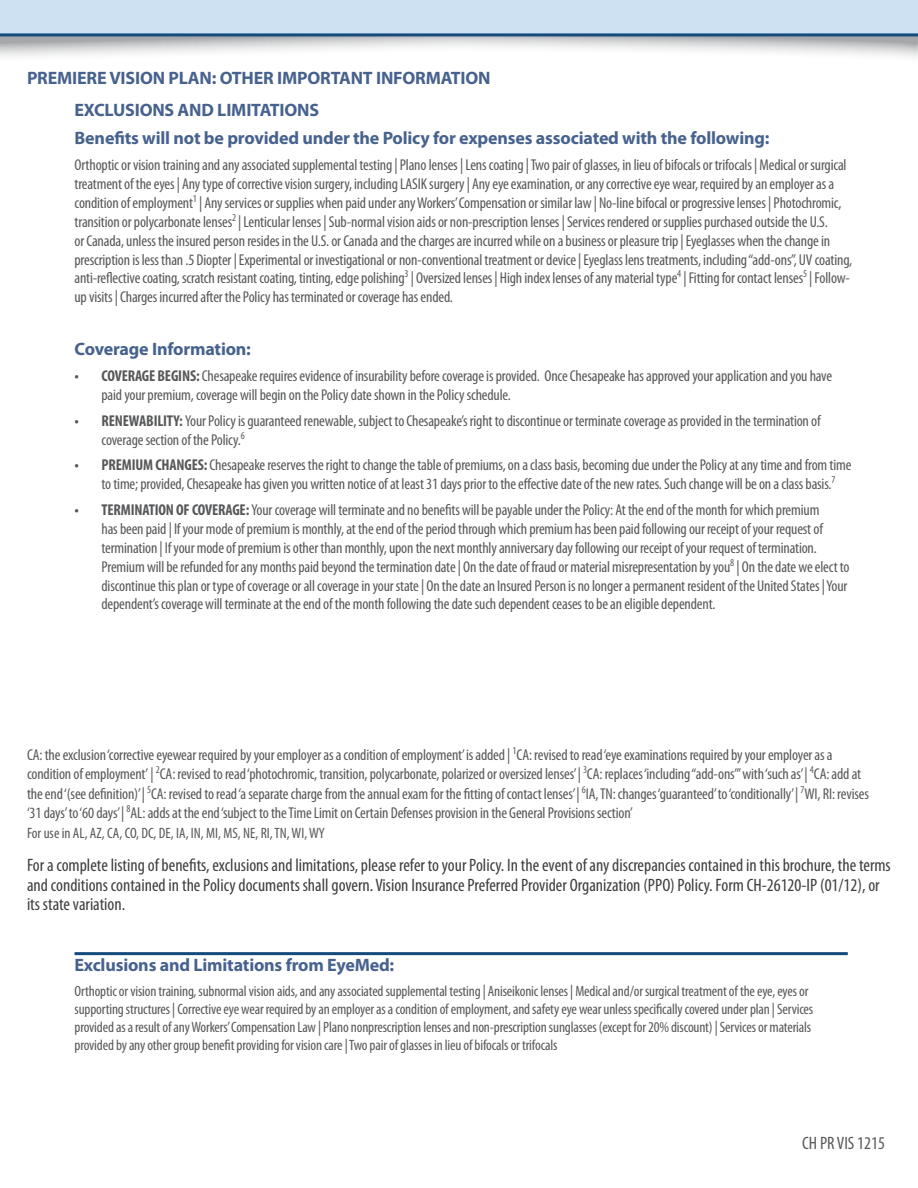
<style>
.page{position:relative;width:918px;height:1188px;background:#fff}
.page>*{position:absolute;margin:0;border:0;box-sizing:border-box;transform-origin:0 0}
.t1{font:condensed 18px/19.5px "Myriad Pro";color:#3e3e3f}
.t2{font:700 18px "Myriad Pro";letter-spacing:-.01em;color:#47628e}
.t3{font:condensed 18px "Myriad Pro";color:#57585a}
.t4{font:condensed 15.75px/18.9px "Myriad Pro";letter-spacing:-.01em;color:#57585a}
.t5{font:condensed 15px/18px "Myriad Pro";letter-spacing:-.01em;color:#57585a}
.s1{font-weight:700}
</style>
<div class="page">
<svg style="left:0;top:36px;width:918px;height:21px"></svg>
<svg style="left:0;top:0;width:918px;height:36px;background:#c0d6ea"></svg>
<hr style="left:75px;top:952px;width:773px;height:3px;background:#144a7c">
<p class="t2" style="left:27px;top:66px;width:465px">PREMIERE VISION PLAN: OTHER IMPORTANT INFORMATION</p>
<p class="t2" style="left:75px;top:98px;width:246px">EXCLUSIONS AND LIMITATIONS</p>
<p class="t2" style="left:75px;top:126px;width:697px">Benefits will not be provided under the Policy for expenses associated with the following:</p>
<p class="t4" style="left:75px;top:155px;width:779px">Orthoptic or vision training and any associated supplemental testing | Plano lenses | Lens coating | Two pair of glasses, in lieu of bifocals or trifocals | Medical or surgical treatment of the eyes | Any type of corrective vision surgery, including LASIK surgery | Any eye examination, or any corrective eye wear, required by an employer as a condition of employment<sup>1</sup> | Any services or supplies when paid under any Workers’ Compensation or similar law | No-line bifocal or progressive lenses | Photochromic, transition or polycarbonate lenses<sup>2</sup> | Lenticular lenses | Sub-normal vision aids or non-prescription lenses | Services rendered or supplies purchased outside the U.S.<br>or Canada, unless the insured person resides in the U.S. or Canada and the charges are incurred while on a business or pleasure trip | Eyeglasses when the change in prescription is less than .5 Diopter | Experimental or investigational or non-conventional treatment or device | Eyeglass lens treatments, including “add-ons”, UV coating, anti-reflective coating, scratch resistant coating, tinting, edge polishing<sup>3</sup> | Oversized lenses | High index lenses of any material type<sup>4</sup> | Fitting for contact lenses<sup>5</sup> | Follow&shy;up visits | Charges incurred after the Policy has terminated or coverage has ended.</p>
<p class="t2" style="left:75px;top:338px;width:178px">Coverage Information:</p>
<p class="t4" style="left:102px;top:366px;width:732px;text-indent:-27px"><span class="s1">• COVERAGE BEGINS:</span> Chesapeake requires evidence of insurability before coverage is provided. Once Chesapeake has approved your application and you have paid your premium, coverage will begin on the Policy date shown in the Policy schedule.</p>
<p class="t4" style="left:102px;top:411px;width:721px;text-indent:-27px"><span class="s1">• RENEWABILITY:</span> Your Policy is guaranteed renewable, subject to Chesapeake’s right to discontinue or terminate coverage as provided in the termination of coverage section of the Policy.<sup>6</sup></p>
<p class="t4" style="left:102px;top:456px;width:751px;text-indent:-27px"><span class="s1">• PREMIUM CHANGES:</span> Chesapeake reserves the right to change the table of premiums, on a class basis, becoming due under the Policy at any time and from time to time; provided, Chesapeake has given you written notice of at least 31 days prior to the effective date of the new rates. Such change will be on a class basis.<sup>7</sup></p>
<p class="t4" style="left:102px;top:500px;width:750px;text-indent:-27px"><span class="s1">• TERMINATION OF COVERAGE:</span> Your coverage will terminate and no benefits will be payable under the Policy: At the end of the month for which premium<br>has been paid | If your mode of premium is monthly, at the end of the period through which premium has been paid following our receipt of your request of termination | If your mode of premium is other than monthly, upon the next monthly anniversary day following our receipt of your request of termination.<br>Premium will be refunded for any months paid beyond the termination date | On the date of fraud or material misrepresentation by you<sup>8</sup> | On the date we elect to discontinue this plan or type of coverage or all coverage in your state | On the date an Insured Person is no longer a permanent resident of the United States | Your dependent’s coverage will terminate at the end of the month following the date such dependent ceases to be an eligible dependent.</p>
<p class="t4" style="left:27px;top:745px;width:843px;line-height:19.5px">CA: the exclusion ‘corrective eyewear required by your employer as a condition of employment’ is added | <sup>1</sup>CA: revised to read ‘eye examinations required by your employer as a condition of employment’ | <sup>2</sup>CA: revised to read ‘photochromic, transition, polycarbonate, polarized or oversized lenses’ | <sup>3</sup>CA: replaces ‘including “add-ons”’ with ‘such as’ | <sup>4</sup>CA: add at the end ‘(see definition)’ | <sup>5</sup>CA: revised to read ‘a separate charge from the annual exam for the fitting of contact lenses’ | <sup>6</sup>IA, TN: changes ‘guaranteed’ to ‘conditionally’ | <sup>7</sup>WI, RI: revises ‘31 days’ to ‘60 days’ | <sup>8</sup>AL: adds at the end ‘subject to the Time Limit on Certain Defenses provision in the General Provisions section’</p>
<p class="t5" style="left:27px;top:824px;width:299px">For use in AL, AZ, CA, CO, DC, DE, IA, IN, MI, MS, NE, RI, TN, WI, WY</p>
<p class="t1" style="left:27px;top:855px;width:865px">For a complete listing of benefits, exclusions and limitations, please refer to your Policy. In the event of any discrepancies contained in this brochure, the terms and conditions contained in the Policy documents shall govern. Vision Insurance Preferred Provider Organization (PPO) Policy. Form CH-26120-IP (01/12), or its state variation.</p>
<p class="t2" style="left:75px;top:953px;width:321px">Exclusions and Limitations from EyeMed:</p>
<p class="t5" style="left:75px;top:982px;width:740px">Orthoptic or vision training, subnormal vision aids, and any associated supplemental testing | Aniseikonic lenses | Medical and/or surgical treatment of the eye, eyes or supporting structures | Corrective eye wear required by an employer as a condition of employment, and safety eye wear unless specifically covered under plan | Services provided as a result of any Workers’ Compensation Law | Plano nonprescription lenses and non-prescription sunglasses (except for 20% discount) | Services or materials provided by any other group benefit providing for vision care | Two pair of glasses in lieu of bifocals or trifocals</p>
<p class="t3" style="left:802px;top:1132px;width:84px">CH PR VIS 1215</p>
</div>
